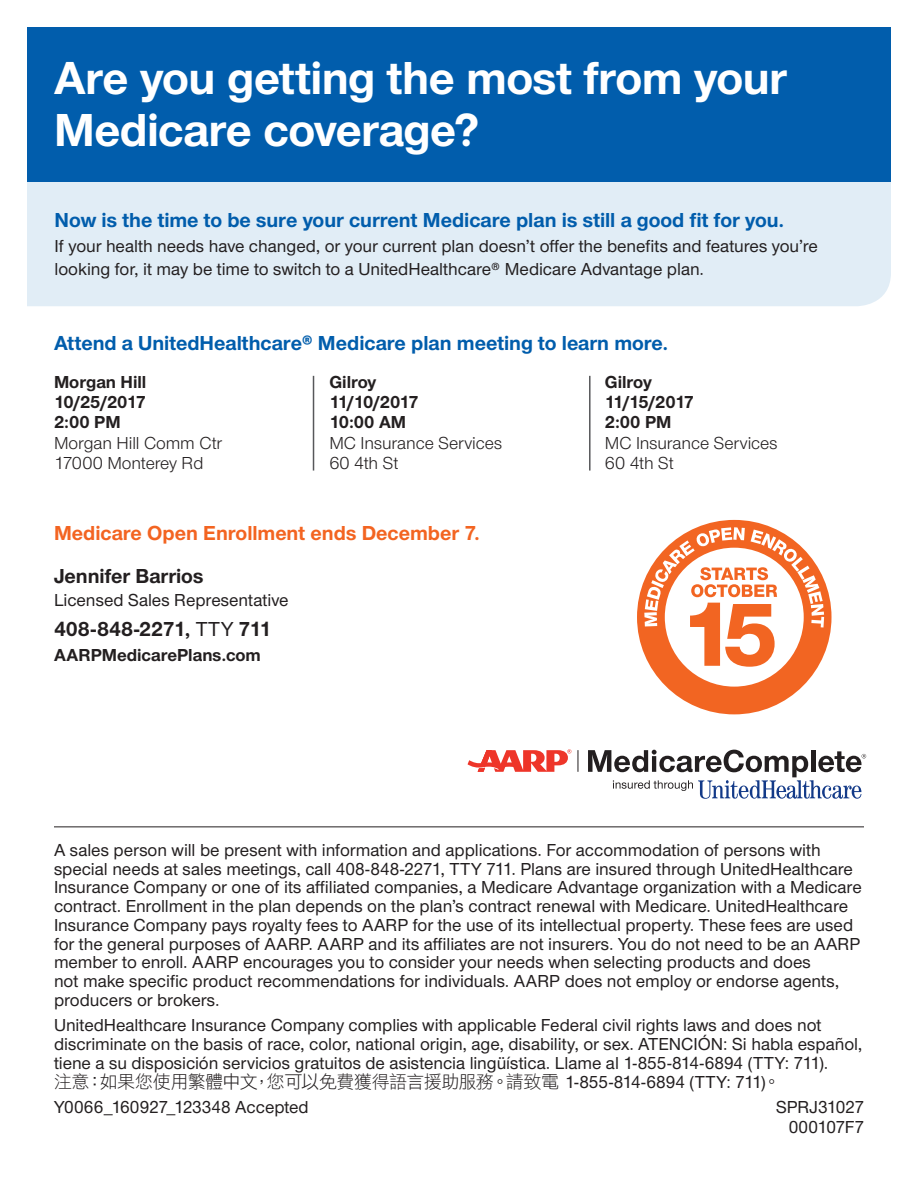
<style>
.page{position:relative;width:918px;height:1188px;background:#fff}
.page>*{position:absolute;margin:0;border:0;box-sizing:border-box;transform-origin:0 0}
.t1{font:700 48px/52.5px "UHC Sans";letter-spacing:-.01em;color:#fff}
.t2{font:700 21px "UHC Sans";color:#015dac}
.t3{font:700 21px "UHC Sans";color:#f36421}
.t4{font:700 21px "UHC Sans";color:#231f20}
.t5{font:500 18px/18.8px "UHC Sans";color:#231f20}
.t6{font:700 18px/20.2px "UHC Sans";letter-spacing:-.005em;color:#231f20}
.t7{font:18px/20.2px "UHC Sans";letter-spacing:-.005em;color:#231f20}
.t8{font:18px "DF Li Hei Std W3";letter-spacing:-.025em;color:#231f20}
.s1{font-weight:500}
.s2{font-family:"UHC Sans";font-weight:500}
</style>
<div class="page">
<svg style="left:578px;top:750px;width:1px;height:22px"></svg>
<svg style="left:468px;top:749px;width:103px;height:23px"></svg>
<svg style="left:588px;top:750px;width:278px;height:49px"></svg>
<hr style="left:54px;top:826px;width:810px;height:1px;background:#231f20">
<div style="left:27px;top:181px;width:864px;height:125px;background:#e1edf6"></div>
<div style="left:27px;top:27px;width:864px;height:154px;background:#015dac"></div>
<hr style="left:589px;top:376px;width:2px;height:95px;background:#57585a">
<hr style="left:313px;top:376px;width:1px;height:95px;background:#57585a">
<div style="left:637px;top:520px;width:195px;height:194px;background:#f26522;border-radius:50%"></div>
<div style="left:665px;top:548px;width:139px;height:139px;background:#fff;border-radius:50%"></div>
<svg style="left:644px;top:527px;width:180px;height:140px"></svg>
<h1 class="t1" style="left:54px;top:50px;width:734px">Are you getting the most from your<br>Medicare coverage?</h1>
<p class="t2" style="left:55px;top:206px;width:731px">Now is the time to be sure your current Medicare plan is still a good fit for you.</p>
<p class="t5" style="left:55px;top:234px;width:765px;line-height:22.5px">If your health needs have changed, or your current plan doesn’t offer the benefits and features you’re looking for, it may be time to switch to a UnitedHealthcare® Medicare Advantage plan.</p>
<p class="t2" style="left:54px;top:329px;width:616px">Attend a UnitedHealthcare® Medicare plan meeting to learn more.</p>
<p class="t6" style="left:54px;top:371px;width:94px;text-align:justify">Morgan Hill 10/25/2017<br>2:00 PM</p>
<p class="t7" style="left:54px;top:432px;width:170px">Morgan Hill Comm Ctr<br>17000 Monterey Rd</p>
<p class="t6" style="left:329px;top:371px;width:91px">Gilroy<br>11/10/2017<br>10:00 AM</p>
<p class="t7" style="left:329px;top:432px;width:174px">MC Insurance Services<br>60 4th St</p>
<p class="t6" style="left:605px;top:371px;width:91px">Gilroy<br>11/15/2017<br>2:00 PM</p>
<p class="t7" style="left:605px;top:432px;width:174px">MC Insurance Services<br>60 4th St</p>
<p class="t3" style="left:54px;top:519px;width:427px">Medicare Open Enrollment ends December 7.</p>
<p class="t4" style="left:54px;top:562px;width:151px">Jennifer Barrios</p>
<p class="t5" style="left:54px;top:590px;width:236px">Licensed Sales Representative</p>
<p class="t4" style="left:54px;top:615px;width:219px">408-848-2271, <span class="s1">TTY</span> 711</p>
<p class="t6" style="left:54px;top:645px;width:208px">AARPMedicarePlans.com</p>
<p class="t5" style="left:54px;top:840px;width:809px">A sales person will be present with information and applications. For accommodation of persons with special needs at sales meetings, call 408-848-2271, TTY 711. Plans are insured through UnitedHealthcare Insurance Company or one of its affiliated companies, a Medicare Advantage organization with a Medicare contract. Enrollment in the plan depends on the plan’s contract renewal with Medicare. UnitedHealthcare Insurance Company pays royalty fees to AARP for the use of its intellectual property. These fees are used for the general purposes of AARP. AARP and its affiliates are not insurers. You do not need to be an AARP member to enroll. AARP encourages you to consider your needs when selecting products and does<br>not make specific product recommendations for individuals. AARP does not employ or endorse agents, producers or brokers.</p>
<p class="t5" style="left:54px;top:1015px;width:810px">UnitedHealthcare Insurance Company complies with applicable Federal civil rights laws and does not discriminate on the basis of race, color, national origin, age, disability, or sex. ATENCIÓN: Si habla español, tiene a su disposición servicios gratuitos de asistencia lingüística. Llame al 1-855-814-6894 (TTY: 711).</p>
<p class="t8" style="left:54px;top:1072px;width:728px">注意：如果您使用繁體中文，您可以免費獲得語言援助服務。請致電 <span class="s2">1-855-814-6894 (TTY: 711)</span>。</p>
<p class="t5" style="left:54px;top:1097px;width:256px">Y0066_160927_123348 Accepted</p>
<p class="t5" style="left:776px;top:1097px;width:89px">SPRJ31027</p>
<p class="t5" style="left:789px;top:1117px;width:77px">000107F7</p>
</div>
